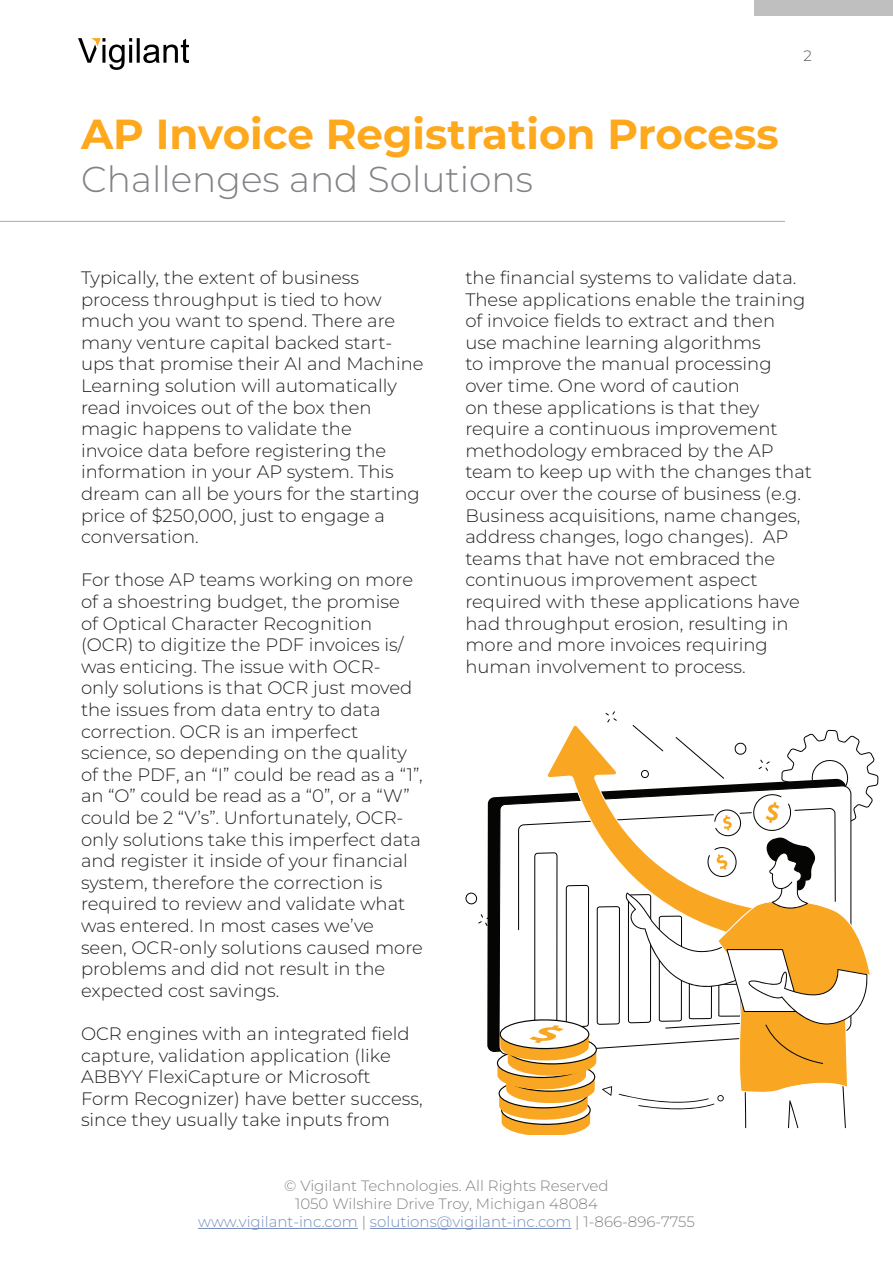
<style>
.page{position:relative;width:893px;height:1263px;background:#fff}
.page>*{position:absolute;margin:0;border:0;box-sizing:border-box;transform-origin:0 0}
.t1{font:700 42px "Montserrat";color:#fea81e}
.t2{font:300 36px "Montserrat";color:#808285}
.t3{font:300 18px/21.6px "Montserrat";color:#231f20}
.t4{font:300 15px/18px "Montserrat";color:#808285;text-align:center}
.t5{font:300 15px "Montserrat";color:#57585a}
.s1{color:#738cbd}
</style>
<div class="page">
<svg style="left:79px;top:38px;width:110px;height:32px"></svg>
<hr style="left:198px;top:1228px;width:160px;height:1px;background:#738cbd">
<hr style="left:370px;top:1228px;width:201px;height:1px;background:#738cbd">
<div style="left:755px;top:0;width:138px;height:15px;background:#bfbfbf"></div>
<hr style="left:0;top:221px;width:785px;height:1px;background:#a8a9ad">
<svg style="left:465px;top:711px;width:413px;height:423px"></svg>
<p class="t1" style="left:81px;top:106px;width:699px">AP Invoice Registration Process</p>
<p class="t2" style="left:81px;top:155px;width:453px">Challenges and Solutions</p>
<p class="t5" style="left:803px;top:46px;width:10px">2</p>
<p class="t3" style="left:81px;top:266px;width:344px">Typically, the extent of business process throughput is tied to how much you want to spend. There are many venture capital backed start&shy;ups that promise their AI and Machine Learning solution will automatically read invoices out of the box then magic happens to validate the<br>invoice data before registering the information in your AP system. This dream can all be yours for the starting price of $250,000, just to engage a conversation.</p>
<p class="t3" style="left:81px;top:569px;width:343px">For those AP teams working on more of a shoestring budget, the promise<br>of Optical Character Recognition (OCR) to digitize the PDF invoices is/ was enticing. The issue with OCR-<br>only solutions is that OCR just moved the issues from data entry to data correction. OCR is an imperfect science, so depending on the quality of the PDF, an “I” could be read as a “1”, an “O” could be read as a “0”, or a “W” could be 2 “V’s”. Unfortunately, OCR&shy;only solutions take this imperfect data and register it inside of your financial system, therefore the correction is required to review and validate what was entered. In most cases we’ve seen, OCR-only solutions caused more problems and did not result in the expected cost savings.</p>
<p class="t3" style="left:81px;top:1022px;width:343px">OCR engines with an integrated field capture, validation application (like ABBYY FlexiCapture or Microsoft Form Recognizer) have better success, since they usually take inputs from</p>
<p class="t3" style="left:465px;top:266px;width:348px">the financial systems to validate data.<br>These applications enable the training of invoice fields to extract and then<br>use machine learning algorithms<br>to improve the manual processing over time. One word of caution<br>on these applications is that they require a continuous improvement methodology embraced by the AP team to keep up with the changes that occur over the course of business (e.g.<br>Business acquisitions, name changes, address changes, logo changes). AP teams that have not embraced the continuous improvement aspect required with these applications have had throughput erosion, resulting in more and more invoices requiring human involvement to process.</p>
<p class="t4" style="left:198px;top:1176px;width:498px">© Vigilant Technologies. All Rights Reserved<br>1050 Wilshire Drive Troy, Michigan 48084<br><span class="s1">www.vigilant-inc.com</span> | <span class="s1">solutions@vigilant-inc.com</span> | 1-866-896-7755</p>
</div>
